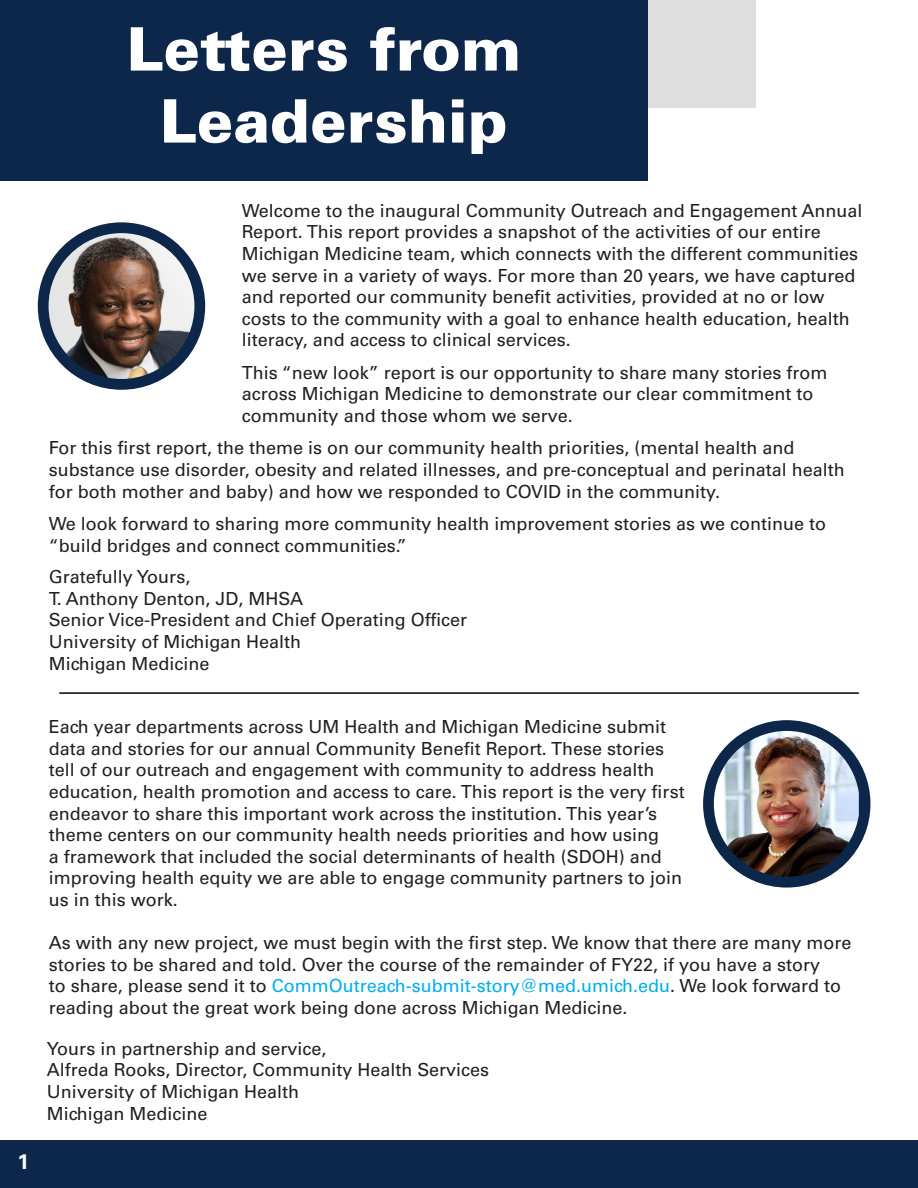
<style>
.page{position:relative;width:918px;height:1188px;background:#fff}
.page>*{position:absolute;margin:0;border:0;box-sizing:border-box;transform-origin:0 0}
.t1{font:900 60px "Univers LT Pro 75";color:#fff}
.t2{font:700 21px "Univers LT Pro 65";color:#fff}
.t3{font:18px/21.6px "Univers LT Pro 55 Roman";color:#231f20}
.s1{color:#00aeef}
</style>
<div class="page">
<div style="left:0;top:0;width:756px;height:108px;background:#dfdede"></div>
<div style="left:0;top:1140px;width:918px;height:48px;background:#0d274a"></div>
<div style="left:0;top:0;width:648px;height:181px;background:#0d274a"></div>
<div style="left:38px;top:222px;width:167px;height:168px;background:#0d274a;border-radius:50%"></div>
<div style="left:703px;top:720px;width:167px;height:168px;background:#0d274a;border-radius:50%"></div>
<img style="left:49px;top:233px;width:145px;height:146px;border-radius:73px">
<img style="left:714px;top:731px;width:145px;height:146px">
<hr style="left:59px;top:692px;width:800px;height:2px;background:#000">
<p class="t2" style="left:17px;top:1147px;width:13px">1</p>
<p class="t1" style="left:127px;top:7px;width:396px">Letters from</p>
<p class="t1" style="left:160px;top:79px;width:349px">Leadership</p>
<p class="t3" style="left:242px;top:199px;width:622px">Welcome to the inaugural Community Outreach and Engagement Annual Report. This report provides a snapshot of the activities of our entire Michigan Medicine team, which connects with the different communities we serve in a variety of ways. For more than 20 years, we have captured and reported our community benefit activities, provided at no or low costs to the community with a goal to enhance health education, health literacy, and access to clinical services.</p>
<p class="t3" style="left:242px;top:361px;width:587px">This “new look” report is our opportunity to share many stories from across Michigan Medicine to demonstrate our clear commitment to community and those whom we serve.</p>
<p class="t3" style="left:49px;top:436px;width:798px">For this first report, the theme is on our community health priorities, (mental health and substance use disorder, obesity and related illnesses, and pre-conceptual and perinatal health for both mother and baby) and how we responded to COVID in the community.</p>
<p class="t3" style="left:49px;top:512px;width:779px">We look forward to sharing more community health improvement stories as we continue to “build bridges and connect communities.”</p>
<p class="t3" style="left:49px;top:565px;width:143px">Gratefully Yours,</p>
<p class="t3" style="left:49px;top:587px;width:256px">T. Anthony Denton, JD, MHSA</p>
<p class="t3" style="left:49px;top:608px;width:420px">Senior Vice-President and Chief Operating Officer</p>
<p class="t3" style="left:49px;top:630px;width:254px">University of Michigan Health</p>
<p class="t3" style="left:49px;top:652px;width:162px">Michigan Medicine</p>
<p class="t3" style="left:49px;top:715px;width:638px">Each year departments across UM Health and Michigan Medicine submit data and stories for our annual Community Benefit Report. These stories tell of our outreach and engagement with community to address health education, health promotion and access to care. This report is the very first endeavor to share this important work across the institution. This year’s theme centers on our community health needs priorities and how using<br>a framework that included the social determinants of health (SDOH) and improving health equity we are able to engage community partners to join us in this work.</p>
<p class="t3" style="left:49px;top:931px;width:804px">As with any new project, we must begin with the first step. We know that there are many more stories to be shared and told. Over the course of the remainder of FY22, if you have a story<br>to share, please send it to <span class="s1">CommOutreach-submit-story@med.umich.edu</span>. We look forward to reading about the great work being done across Michigan Medicine.</p>
<p class="t3" style="left:47px;top:1037px;width:281px">Yours in partnership and service,</p>
<p class="t3" style="left:47px;top:1058px;width:444px">Alfreda Rooks, Director, Community Health Services</p>
<p class="t3" style="left:47px;top:1080px;width:254px">University of Michigan Health</p>
<p class="t3" style="left:47px;top:1102px;width:162px">Michigan Medicine</p>
</div>
